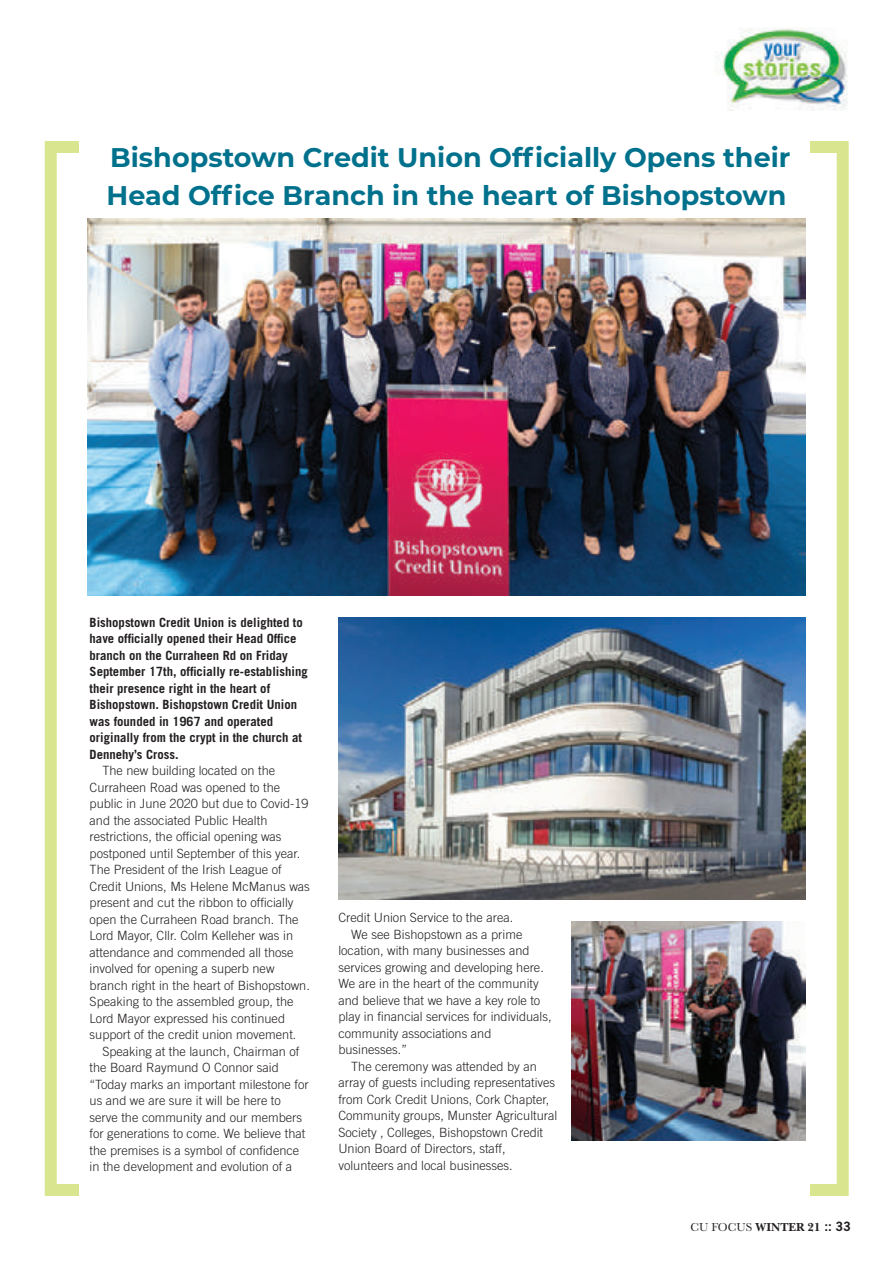
<style>
.page{position:relative;width:893px;height:1263px;background:#fff}
.page>*{position:absolute;margin:0;border:0;box-sizing:border-box;transform-origin:0 0}
.t1{font:700 27px/37.5px "Montserrat";color:#00718c}
.t2{font:300 12.75px/16.5px "Trade Gothic LT Std";color:#231f20}
.t3{font:700 12.75px/16.5px "Trade Gothic LT Std";color:#231f20}
.t4{font:700 12px "Baskerville No 2 BT";color:#231f20}
.s1{font-family:"Baskerville";font-weight:400}
.s2{font-family:"News Gothic Std"}
</style>
<div class="page">
<img style="left:715px;top:28px;width:133px;height:82px">
<div style="left:45px;top:141px;width:804px;height:1055px;border:12px solid #dae58f"></div>
<div style="left:80px;top:126px;width:730px;height:1077px;background:#fff"></div>
<img style="left:87px;top:218px;width:718px;height:377px">
<img style="left:338px;top:617px;width:467px;height:282px">
<img style="left:572px;top:921px;width:233px;height:219px">
<h1 class="t1" style="left:107px;top:137px;width:685px">Bishopstown Credit Union Officially Opens their<br>Head Office Branch in the heart of Bishopstown</h1>
<p class="t3" style="left:90px;top:615px;width:220px">Bishopstown Credit Union is delighted to have officially opened their Head Office branch on the Curraheen Rd on Friday September 17th, officially re-establishing their presence right in the heart of Bishopstown. Bishopstown Credit Union was founded in 1967 and operated originally from the crypt in the church at Dennehy’s Cross.</p>
<p class="t2" style="left:90px;top:763px;width:222px;text-indent:13px">The new building located on the Curraheen Road was opened to the public in June 2020 but due to Covid-19 and the associated Public Health restrictions, the official opening was postponed until September of this year.<br>The President of the Irish League of Credit Unions, Ms Helene McManus was present and cut the ribbon to officially open the Curraheen Road branch. The Lord Mayor, Cllr. Colm Kelleher was in attendance and commended all those involved for opening a superb new branch right in the heart of Bishopstown.<br>Speaking to the assembled group, the Lord Mayor expressed his continued support of the credit union movement.</p>
<p class="t2" style="left:90px;top:1044px;width:221px;text-indent:13px">Speaking at the launch, Chairman of the Board Raymund O Connor said “Today marks an important milestone for us and we are sure it will be here to serve the community and our members for generations to come. We believe that the premises is a symbol of confidence in the development and evolution of a</p>
<p class="t2" style="left:338px;top:910px;width:176px">Credit Union Service to the area.</p>
<p class="t2" style="left:351px;top:927px;width:173px">We see Bishopstown as a prime</p>
<p class="t2" style="left:338px;top:943px;width:193px">location, with many businesses and</p>
<p class="t2" style="left:338px;top:960px;width:207px">services growing and developing here.</p>
<p class="t2" style="left:338px;top:976px;width:202px">We are in the heart of the community</p>
<p class="t2" style="left:338px;top:993px;width:203px">and believe that we have a key role to</p>
<p class="t2" style="left:338px;top:1009px;width:215px">play in financial services for individuals,</p>
<p class="t2" style="left:338px;top:1026px;width:154px">community associations and</p>
<p class="t2" style="left:338px;top:1042px;width:70px">businesses.”</p>
<p class="t2" style="left:351px;top:1059px;width:187px">The ceremony was attended by an</p>
<p class="t2" style="left:338px;top:1075px;width:218px">array of guests including representatives</p>
<p class="t2" style="left:338px;top:1092px;width:212px">from Cork Credit Unions, Cork Chapter,</p>
<p class="t2" style="left:338px;top:1108px;width:220px">Community groups, Munster Agricultural</p>
<p class="t2" style="left:338px;top:1125px;width:206px">Society , Colleges, Bishopstown Credit</p>
<p class="t2" style="left:338px;top:1141px;width:169px">Union Board of Directors, staff,</p>
<p class="t2" style="left:338px;top:1158px;width:176px">volunteers and local businesses.</p>
<p class="t4" style="left:690px;top:1223px;width:162px"><span class="s1">CU FOCUS</span> WINTER 21 <span class="s2">:: 33</span></p>
</div>
